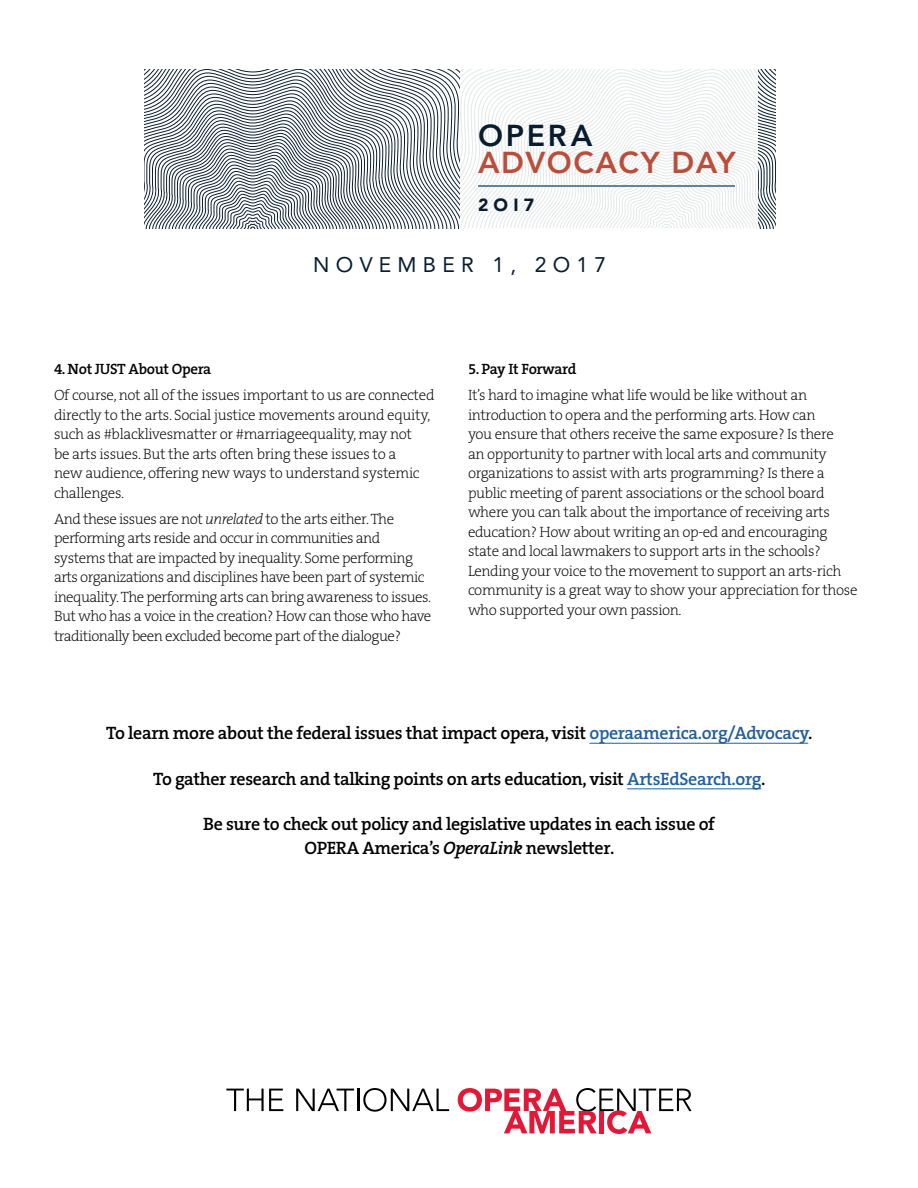
<style>
.page{position:relative;width:918px;height:1188px;background:#fff}
.page>*{position:absolute;margin:0;border:0;box-sizing:border-box;transform-origin:0 0}
.t1{font:800 30px "Avenir";letter-spacing:.05em;color:#b94e3a}
.t2{font:800 30px "Avenir";letter-spacing:.09em;color:#071d2f}
.t3{font:21px "Avenir";letter-spacing:.3em;color:#071d2f}
.t4{font:600 18px/24px "The Serif B W6";letter-spacing:-.02em;color:#000;text-align:center}
.t5{font:900 17.55px "Avenir";color:#071d2f}
.t6{font:200 15px/19.5px "The Serif B W2";letter-spacing:-.025em;color:#000}
.t7{font:600 15px "The Serif B W6";letter-spacing:-.02em;color:#000}
.s1{font-style:italic}
.s2{color:#215e9e}
</style>
<div class="page">
<hr style="left:589px;top:743px;width:219px;height:1px;background:#215e9e">
<hr style="left:627px;top:788px;width:134px;height:1px;background:#215e9e">
<svg style="left:226px;top:1089px;width:57px;height:22px"></svg>
<svg style="left:296px;top:1089px;width:58px;height:22px"></svg>
<hr style="left:357px;top:1089px;width:2px;height:22px;background:#000">
<svg style="left:363px;top:1088px;width:86px;height:24px"></svg>
<svg style="left:458px;top:1088px;width:234px;height:46px"></svg>
<svg style="left:460px;top:69px;width:315px;height:159px"></svg>
<svg style="left:144px;top:69px;width:316px;height:159px"></svg>
<svg style="left:144px;top:72px;width:275px;height:156px"></svg>
<hr style="left:478px;top:186px;width:256px;height:1px;background:#648595">
<h1 class="t2" style="left:478px;top:113px;width:116px">OPERA</h1>
<h1 class="t1" style="left:478px;top:140px;width:259px">ADVOCACY DAY</h1>
<p class="t5" style="left:478px;top:190px;width:58px">2OI7</p>
<h2 class="t3" style="left:313px;top:247px;width:294px">NOVEMBER 1, 2O17</h2>
<p class="t7" style="left:54px;top:359px;width:159px">4. Not JUST About Opera</p>
<p class="t6" style="left:54px;top:386px;width:382px">Of course, not all of the issues important to us are connected directly to the arts. Social justice movements around equity, such as #blacklivesmatter or #marriageequality, may not<br>be arts issues. But the arts often bring these issues to a<br>new audience, offering new ways to understand systemic challenges.</p>
<p class="t6" style="left:54px;top:509px;width:379px">And these issues are not <span class="s1">unrelated</span> to the arts either. The performing arts reside and occur in communities and systems that are impacted by inequality. Some performing arts organizations and disciplines have been part of systemic inequality. The performing arts can bring awareness to issues.<br>But who has a voice in the creation? How can those who have traditionally been excluded become part of the dialogue?</p>
<p class="t7" style="left:468px;top:359px;width:110px">5. Pay It Forward</p>
<p class="t6" style="left:468px;top:386px;width:391px">It’s hard to imagine what life would be like without an introduction to opera and the performing arts. How can<br>you ensure that others receive the same exposure? Is there<br>an opportunity to partner with local arts and community organizations to assist with arts programming? Is there a public meeting of parent associations or the school board where you can talk about the importance of receiving arts education? How about writing an op-ed and encouraging state and local lawmakers to support arts in the schools?<br>Lending your voice to the movement to support an arts-rich community is a great way to show your appreciation for those who supported your own passion.</p>
<p class="t4" style="left:106px;top:721px;width:708px">To learn more about the federal issues that impact opera, visit <span class="s2">operaamerica.org/Advocacy</span>.</p>
<p class="t4" style="left:153px;top:767px;width:614px">To gather research and talking points on arts education, visit <span class="s2">ArtsEdSearch.org</span>.</p>
<p class="t4" style="left:203px;top:812px;width:513px">Be sure to check out policy and legislative updates in each issue of<br>OPERA America’s <span class="s1">OperaLink</span> newsletter.</p>
</div>
